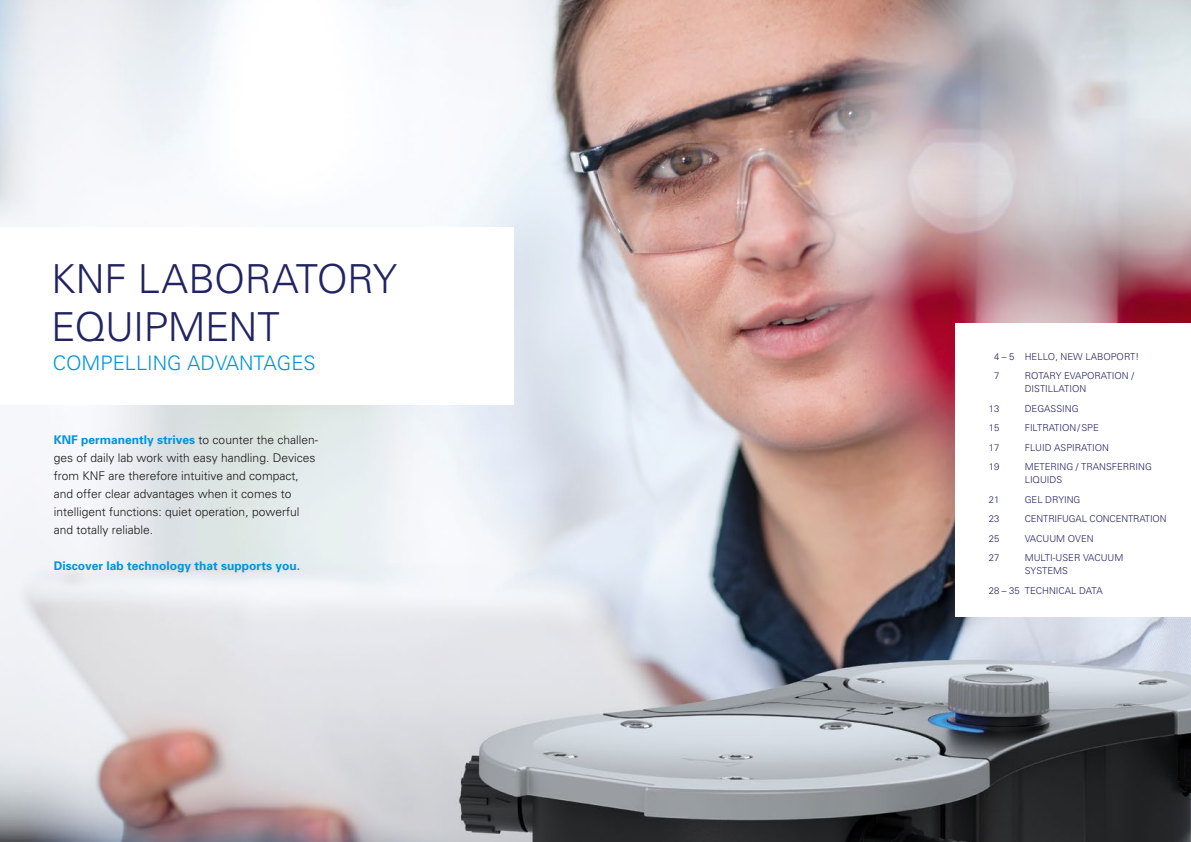
<style>
.page{position:relative;width:1191px;height:842px;background:#fff}
.page>*{position:absolute;margin:0;border:0;box-sizing:border-box;transform-origin:0 0}
.t1{font:300 40px/48px "Univers";letter-spacing:-.015em;color:#222461}
.t2{font:300 20px "Univers";color:#0094db}
.t3{font:300 12px/18px "Univers";color:#181716}
.t4{font:700 12px "Univers";color:#0094db}
.t5{font:300 9.5px/13px "Univers";color:#222461}
.s1{font-weight:700;color:#0094db}
</style>
<div class="page">
<img style="left:0;top:0;width:1191px;height:842px">
<div style="left:956px;top:323px;width:235px;height:293px;background:#fff"></div>
<div style="left:0;top:227px;width:514px;height:177px;background:#fff"></div>
<h1 class="t1" style="left:51px;top:258px;width:348px">KNF LABORATORY<br>EQUIPMENT</h1>
<h2 class="t2" style="left:53px;top:355px;width:265px">COMPELLING ADVANTAGES</h2>
<p class="t3" style="left:54px;top:432px;width:266px"><span class="s1">KNF permanently strives</span> to counter the challen&shy;ges of daily lab work with easy handling. Devices from KNF are therefore intuitive and compact, and offer clear advantages when it comes to intelligent functions: quiet operation, powerful and totally reliable.</p>
<p class="t4" style="left:54px;top:561px;width:248px">Discover lab technology that supports you.</p>
<p class="t5" style="left:994px;top:347px;width:147px;line-height:19.5px">4 – 5 HELLO, NEW LABOPORT!<br>7</p>
<p class="t5" style="left:1024px;top:370px;width:111px">ROTARY EVAPORATION /<br>DISTILLATION</p>
<p class="t5" style="left:988px;top:403px;width:12px">13</p>
<p class="t5" style="left:1024px;top:403px;width:55px">DEGASSING</p>
<p class="t5" style="left:988px;top:422px;width:12px">15</p>
<p class="t5" style="left:1024px;top:422px;width:76px">FILTRATION / SPE</p>
<p class="t5" style="left:988px;top:442px;width:12px">17</p>
<p class="t5" style="left:1024px;top:442px;width:86px">FLUID ASPIRATION</p>
<p class="t5" style="left:988px;top:461px;width:12px">19</p>
<p class="t5" style="left:1024px;top:461px;width:129px">METERING / TRANSFERRING<br>LIQUIDS</p>
<p class="t5" style="left:988px;top:494px;width:12px">21</p>
<p class="t5" style="left:1024px;top:494px;width:57px">GEL DRYING</p>
<p class="t5" style="left:988px;top:513px;width:12px">23</p>
<p class="t5" style="left:1024px;top:513px;width:143px">CENTRIFUGAL CONCENTRATION</p>
<p class="t5" style="left:988px;top:533px;width:12px">25</p>
<p class="t5" style="left:1024px;top:533px;width:70px">VACUUM OVEN</p>
<p class="t5" style="left:988px;top:552px;width:12px">27</p>
<p class="t5" style="left:1024px;top:552px;width:100px">MULTI-USER VACUUM<br>SYSTEMS</p>
<p class="t5" style="left:988px;top:585px;width:115px">28 – 35 TECHNICAL DATA</p>
</div>
